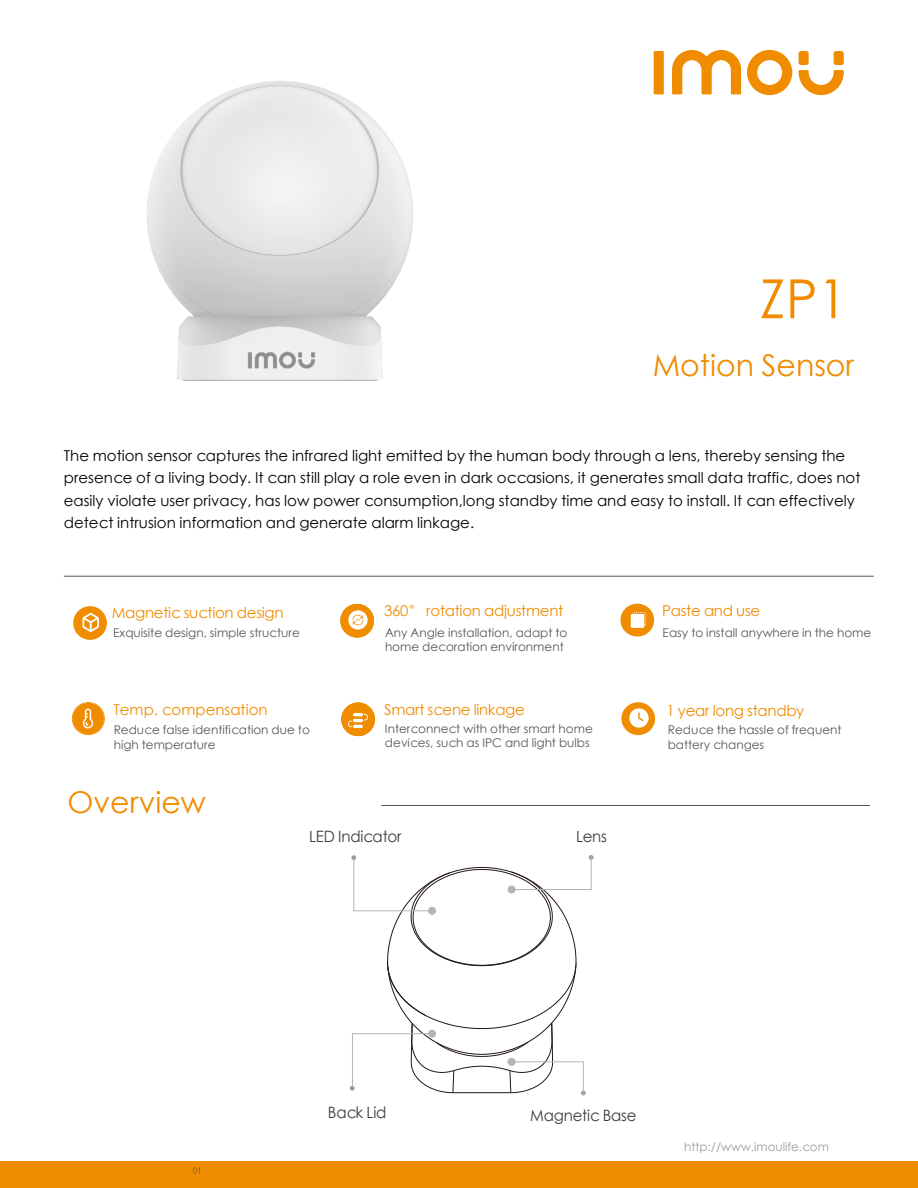
<style>
.page{position:relative;width:918px;height:1188px;background:#fff}
.page>*{position:absolute;margin:0;border:0;box-sizing:border-box;transform-origin:0 0}
.t1{font:54px "ST Xihei";color:#f08c00}
.t2{font:30px "ST Xihei";color:#f08c00}
.t3{font:15.6px "ST Xihei";letter-spacing:-.015em;color:#3e3a39;scale:.96 1}
.t4{font:15px/22.5px "ST Xihei";color:#000}
.t5{font:15px "ST Xihei";letter-spacing:-.02em;color:#f08c00}
.t6{font:15px "ST Xihei";color:#f08c00}
.t7{font:12px/14.4px "ST Xihei";color:#595757}
.t8{font:11.85px "ST Xihei";color:#999da0}
</style>
<div class="page">
<hr style="left:64px;top:576px;width:810px;height:1px;background:#595757">
<div style="left:0;top:1161px;width:918px;height:27px;background:#f08c00"></div>
<div style="left:73px;top:606px;width:34px;height:34px;background:#f08c00;border-radius:50%"></div>
<svg style="left:341px;top:702px;width:34px;height:34px"></svg>
<div style="left:654px;top:51px;width:10px;height:43px;background:#f08c00"></div>
<svg style="left:747px;top:50px;width:45px;height:45px"></svg>
<div style="left:799px;top:51px;width:10px;height:14px;background:#f08c00;border-radius:3px"></div>
<div style="left:834px;top:51px;width:10px;height:14px;background:#f08c00;border-radius:3px"></div>
<svg style="left:799px;top:70px;width:45px;height:26px"></svg>
<svg style="left:672px;top:50px;width:69px;height:44px"></svg>
<svg style="left:72px;top:702px;width:33px;height:33px"></svg>
<div style="left:621px;top:702px;width:34px;height:33px;background:#f08c00;border-radius:50%"></div>
<svg style="left:340px;top:604px;width:34px;height:34px"></svg>
<div style="left:620px;top:604px;width:34px;height:33px;background:#f08c00;border-radius:50%"></div>
<img style="left:349px;top:708px;width:18px;height:19px">
<img style="left:629px;top:708px;width:20px;height:20px">
<img style="left:147px;top:81px;width:266px;height:300px">
<img style="left:630px;top:612px;width:17px;height:16px">
<img style="left:82px;top:613px;width:17px;height:20px">
<img style="left:347px;top:609px;width:21px;height:22px">
<img style="left:78px;top:708px;width:21px;height:21px">
<hr style="left:381px;top:805px;width:489px;height:1px;background:#595757">
<svg style="left:193px;top:1167px;width:7px;height:6px"></svg>
<svg style="left:387px;top:867px;width:199px;height:228px"></svg>
<svg style="left:351px;top:855px;width:5px;height:5px"></svg>
<hr style="left:353px;top:910px;width:77px;height:1px;background:#b4b4b5">
<hr style="left:508px;top:1061px;width:76px;height:1px;background:#b4b4b5">
<div style="left:508px;top:886px;width:8px;height:8px;background:#b4b4b5;border-radius:50%"></div>
<svg style="left:589px;top:855px;width:5px;height:5px"></svg>
<hr style="left:514px;top:889px;width:78px;height:1px;background:#b4b4b5">
<div style="left:428px;top:1030px;width:8px;height:8px;background:#b4b4b5;border-radius:50%"></div>
<svg style="left:350px;top:1086px;width:5px;height:5px"></svg>
<hr style="left:352px;top:1033px;width:78px;height:1px;background:#b4b4b5">
<hr style="left:353px;top:858px;width:1px;height:53px;background:#b4b4b5">
<hr style="left:352px;top:1034px;width:1px;height:53px;background:#b4b4b5">
<hr style="left:583px;top:1061px;width:1px;height:33px;background:#b4b4b5">
<hr style="left:591px;top:856px;width:1px;height:34px;background:#b4b4b5">
<h1 class="t1" style="left:760px;top:260px;width:89px">ZP1</h1>
<h2 class="t2" style="left:653px;top:344px;width:203px">Motion Sensor</h2>
<p class="t4" style="left:64px;top:444px;width:798px">The motion sensor captures the infrared light emitted by the human body through a lens, thereby sensing the presence of a living body. It can still play a role even in dark occasions, it generates small data traffic, does not easily violate user privacy, has low power consumption,long standby time and easy to install. It can effectively detect intrusion information and generate alarm linkage.</p>
<p class="t5" style="left:112px;top:602px;width:173px">Magnetic suction design</p>
<p class="t5" style="left:384px;top:600px;width:181px">360° rotation adjustment</p>
<p class="t5" style="left:662px;top:600px;width:100px">Paste and use</p>
<p class="t7" style="left:113px;top:625px;width:188px">Exquisite design, simple structure</p>
<p class="t7" style="left:385px;top:625px;width:184px">Any Angle installation, adapt to home decoration environment</p>
<p class="t6" style="left:113px;top:699px;width:156px">Temp. compensation</p>
<p class="t7" style="left:114px;top:723px;width:198px">Reduce false identification due to high temperature</p>
<h2 class="t2" style="left:67px;top:781px;width:140px">Overview</h2>
<p class="t5" style="left:384px;top:699px;width:142px">Smart scene linkage</p>
<p class="t7" style="left:385px;top:721px;width:209px">Interconnect with other smart home devices, such as IPC and light bulbs</p>
<p class="t3" style="left:309px;top:825px;width:98px">LED Indicator</p>
<p class="t3" style="left:576px;top:825px;width:34px">Lens</p>
<p class="t7" style="left:663px;top:625px;width:210px">Easy to install anywhere in the home</p>
<p class="t5" style="left:666px;top:700px;width:139px">1 year long standby</p>
<p class="t7" style="left:668px;top:723px;width:175px">Reduce the hassle of frequent battery changes</p>
<p class="t3" style="left:328px;top:1101px;width:62px">Back Lid</p>
<p class="t3" style="left:530px;top:1104px;width:112px">Magnetic Base</p>
<p class="t8" style="left:684px;top:1139px;width:146px">http://www.imoulife.com</p>
</div>
